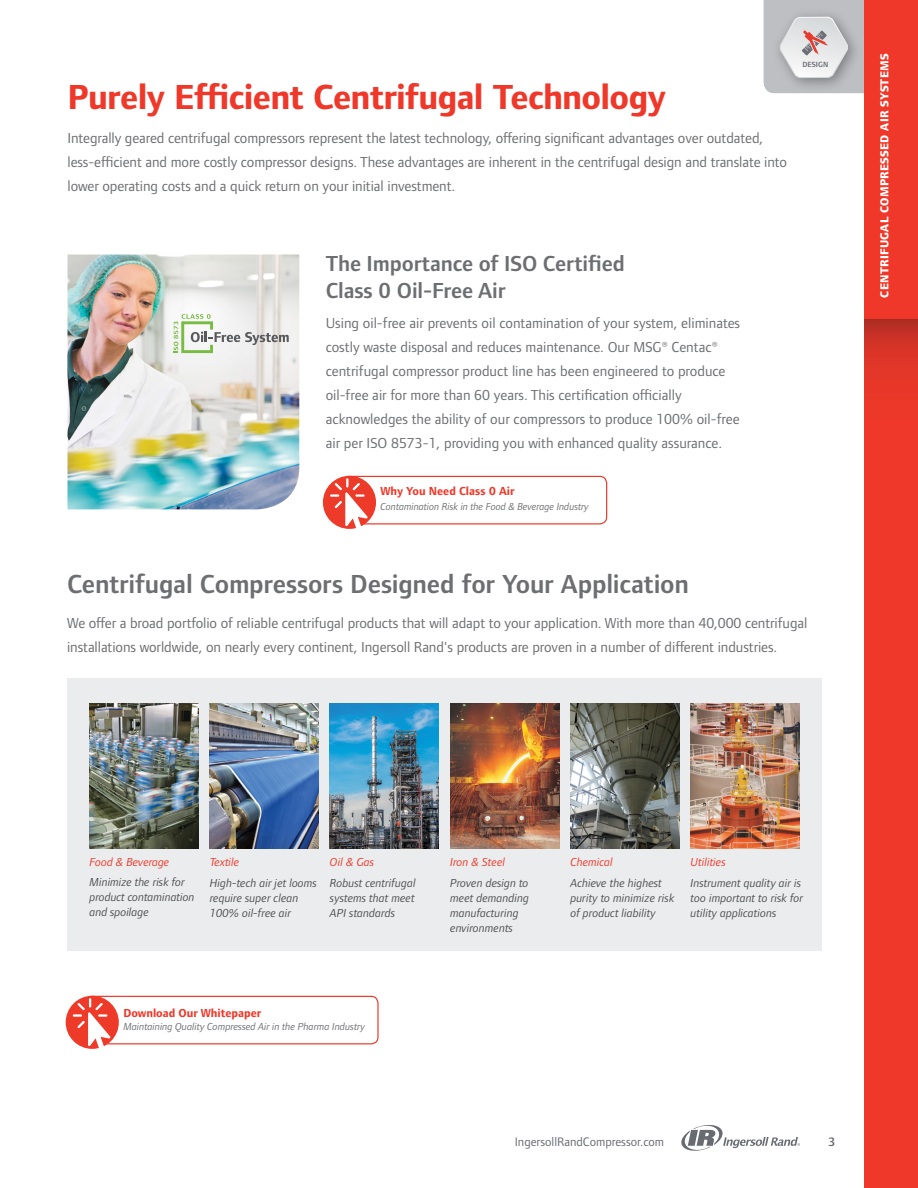
<style>
.page{position:relative;width:918px;height:1188px;background:#fff}
.page>*{position:absolute;margin:0;border:0;box-sizing:border-box;transform-origin:0 0}
.t1{font:700 36px "Foundry Form Sans";letter-spacing:-.02em;color:#ef3829}
.t2{font:600 27px "Foundry Form Sans";letter-spacing:-.01em;color:#6d6e71}
.t3{font:600 22.5px/27px "Foundry Form Sans";letter-spacing:-.005em;color:#6d6e71}
.t4{font:15px/24px "Foundry Form Sans";letter-spacing:-.005em;color:#6d6e71}
.t5{font:12.75px "Foundry Form Sans";color:#696b73}
.t6{font:600 12.75px "Foundry Form Sans";color:#696b73}
.t7{font:italic 12px/15px "Foundry Form Sans";color:#4d4d4f}
.t8{font:italic 12px "Foundry Form Sans";color:#ef3829}
.t9{font:700 12px "Foundry Form Sans";color:#ef3829}
.t10{font:800 12px "Foundry Form Sans";letter-spacing:.02em;color:#fff}
.t11{font:italic 10.5px "Foundry Form Sans";letter-spacing:-.005em;color:#6d6e71}
.t12{font:600 7.8px "Foundry Form Sans";color:#6a6c74}
</style>
<div class="page">
<svg style="left:764px;top:0;width:100px;height:93px;background:#c6c5c8"></svg>
<svg style="left:681px;top:1125px;width:119px;height:26px"></svg>
<div style="left:864px;top:0;width:54px;height:1188px;background:#ef3829"></div>
<div style="left:67px;top:678px;width:755px;height:272px;background:#ebeced"></div>
<img style="left:90px;top:704px;width:108px;height:145px">
<img style="left:330px;top:704px;width:109px;height:145px">
<img style="left:450px;top:704px;width:109px;height:145px">
<img style="left:570px;top:704px;width:109px;height:145px">
<img style="left:691px;top:704px;width:108px;height:145px">
<img style="left:68px;top:255px;width:231px;height:254px">
<svg style="left:174px;top:314px;width:115px;height:39px"></svg>
<img style="left:210px;top:704px;width:109px;height:145px">
<div style="left:342px;top:476px;width:265px;height:48px;border:1px solid #ef3829;border-radius:7px"></div>
<div style="left:323px;top:476px;width:53px;height:53px;background:#ee3a29;border-radius:50%"></div>
<svg style="left:330px;top:478px;width:38px;height:51px"></svg>
<div style="left:85px;top:996px;width:294px;height:48px;border:1px solid #ef3829;border-radius:7px"></div>
<div style="left:66px;top:996px;width:53px;height:53px;background:#ee3a29;border-radius:50%"></div>
<svg style="left:73px;top:998px;width:37px;height:51px"></svg>
<h1 class="t1" style="left:68px;top:75px;width:600px">Purely Efficient Centrifugal Technology</h1>
<p class="t4" style="left:68px;top:126px;width:721px">Integrally geared centrifugal compressors represent the latest technology, offering significant advantages over outdated, less-efficient and more costly compressor designs. These advantages are inherent in the centrifugal design and translate into lower operating costs and a quick return on your initial investment.</p>
<p class="t12" style="left:802px;top:59px;width:27px">DESIGN</p>
<h3 class="t3" style="left:326px;top:251px;width:301px">The Importance of ISO Certified<br>Class 0 Oil-Free Air</h3>
<p class="t4" style="left:326px;top:311px;width:416px">Using oil-free air prevents oil contamination of your system, eliminates costly waste disposal and reduces maintenance. Our MSG® Centac® centrifugal compressor product line has been engineered to produce oil-free air for more than 60 years. This certification officially acknowledges the ability of our compressors to produce 100% oil-free air per ISO 8573-1, providing you with enhanced quality assurance.</p>
<p class="t9" style="left:381px;top:484px;width:136px">Why You Need Class 0 Air</p>
<p class="t11" style="left:381px;top:501px;width:210px">Contamination Risk in the Food &amp; Beverage Industry</p>
<h2 class="t2" style="left:67px;top:568px;width:623px">Centrifugal Compressors Designed for Your Application</h2>
<p class="t4" style="left:67px;top:611px;width:742px">We offer a broad portfolio of reliable centrifugal products that will adapt to your application. With more than 40,000 centrifugal installations worldwide, on nearly every continent, Ingersoll Rand's products are proven in a number of different industries.</p>
<p class="t10" style="left:878px;top:298px;width:246px;rotate:-90deg">CENTRIFUGAL COMPRESSED AIR SYSTEMS</p>
<p class="t8" style="left:90px;top:856px;width:81px">Food &amp; Beverage</p>
<p class="t7" style="left:90px;top:875px;width:107px">Minimize the risk for product contamination and spoilage</p>
<p class="t8" style="left:210px;top:856px;width:31px">Textile</p>
<p class="t7" style="left:210px;top:875px;width:109px">High-tech air jet looms require super clean<br>100% oil-free air</p>
<p class="t8" style="left:330px;top:856px;width:46px">Oil &amp; Gas</p>
<p class="t7" style="left:330px;top:875px;width:87px;text-align:justify">Robust centrifugal systems that meet API standards</p>
<p class="t9" style="left:123px;top:1006px;width:139px">Download Our Whitepaper</p>
<p class="t11" style="left:123px;top:1021px;width:243px">Maintaining Quality Compressed Air in the Pharma Industry</p>
<p class="t8" style="left:450px;top:856px;width:56px">Iron &amp; Steel</p>
<p class="t7" style="left:450px;top:875px;width:80px">Proven design to meet demanding manufacturing environments</p>
<p class="t8" style="left:570px;top:856px;width:44px">Chemical</p>
<p class="t7" style="left:570px;top:875px;width:106px">Achieve the highest purity to minimize risk of product liability</p>
<p class="t8" style="left:691px;top:856px;width:37px">Utilities</p>
<p class="t7" style="left:691px;top:875px;width:114px">Instrument quality air is too important to risk for utility applications</p>
<p class="t5" style="left:515px;top:1134px;width:151px">IngersollRandCompressor.com</p>
<p class="t6" style="left:828px;top:1135px;width:9px">3</p>
</div>
